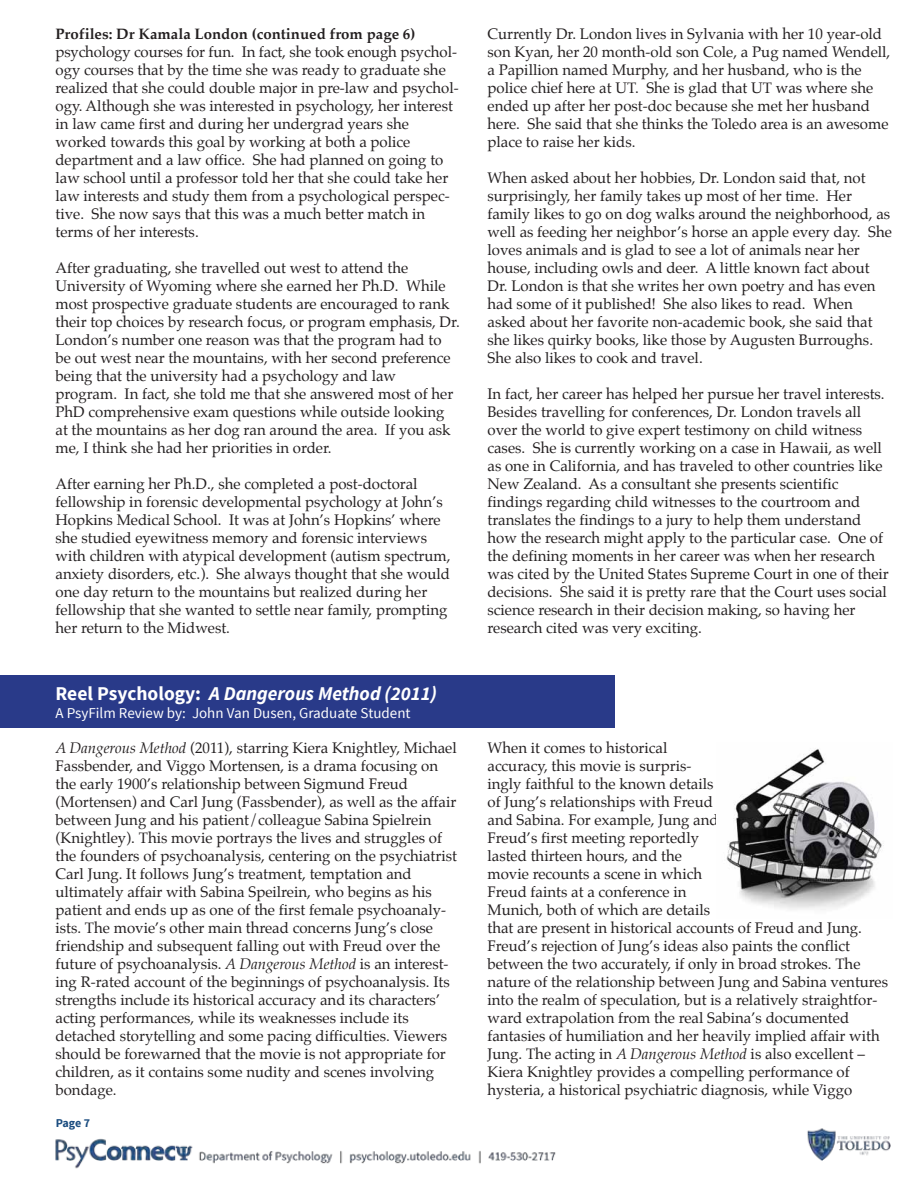
<style>
.page{position:relative;width:918px;height:1188px;background:#fff}
.page>*{position:absolute;margin:0;border:0;box-sizing:border-box;transform-origin:0 0}
.t1{font:italic 700 19.5px "Source Sans Pro";color:#fff}
.t2{font:15px/18px "Palatino";color:#231f20}
.t3{font:15px "Source Sans Pro";color:#fff}
.t4{font:700 15px "Palatino";color:#231f20}
.t5{font:700 12px "Source Sans Pro";color:#1b4d80}
.s1{font-style:normal}
.s2{font-style:italic}
</style>
<div class="page">
<img style="left:55px;top:675px;width:836px;height:494px">
<div style="left:0;top:675px;width:614px;height:53px;background:#293a89"></div>
<img style="left:717px;top:743px;width:174px;height:175px">
<p class="t4" style="left:56px;top:21px;width:361px">Profiles: Dr Kamala London (continued from page 6)</p>
<p class="t2" style="left:56px;top:43px;width:405px">psychology courses for fun. In fact, she took enough psychol&shy;ogy courses that by the time she was ready to graduate she realized that she could double major in pre-law and psychol&shy;ogy. Although she was interested in psychology, her interest in law came first and during her undergrad years she worked towards this goal by working at both a police department and a law office. She had planned on going to law school until a professor told her that she could take her law interests and study them from a psychological perspec&shy;tive. She now says that this was a much better match in terms of her interests.</p>
<p class="t2" style="left:56px;top:259px;width:406px">After graduating, she travelled out west to attend the University of Wyoming where she earned her Ph.D. While most prospective graduate students are encouraged to rank their top choices by research focus, or program emphasis, Dr.<br>London’s number one reason was that the program had to be out west near the mountains, with her second preference being that the university had a psychology and law program. In fact, she told me that she answered most of her PhD comprehensive exam questions while outside looking at the mountains as her dog ran around the area. If you ask me, I think she had her priorities in order.</p>
<p class="t2" style="left:56px;top:475px;width:396px">After earning her Ph.D., she completed a post-doctoral fellowship in forensic developmental psychology at John’s Hopkins Medical School. It was at John’s Hopkins’ where she studied eyewitness memory and forensic interviews with children with atypical development (autism spectrum, anxiety disorders, etc.). She always thought that she would one day return to the mountains but realized during her fellowship that she wanted to settle near family, prompting her return to the Midwest.</p>
<p class="t2" style="left:488px;top:25px;width:404px">Currently Dr. London lives in Sylvania with her 10 year-old son Kyan, her 20 month-old son Cole, a Pug named Wendell, a Papillion named Murphy, and her husband, who is the police chief here at UT. She is glad that UT was where she ended up after her post-doc because she met her husband here. She said that she thinks the Toledo area is an awesome place to raise her kids.</p>
<p class="t2" style="left:488px;top:169px;width:406px">When asked about her hobbies, Dr. London said that, not surprisingly, her family takes up most of her time. Her family likes to go on dog walks around the neighborhood, as well as feeding her neighbor’s horse an apple every day. She loves animals and is glad to see a lot of animals near her house, including owls and deer. A little known fact about Dr. London is that she writes her own poetry and has even had some of it published! She also likes to read. When asked about her favorite non-academic book, she said that she likes quirky books, like those by Augusten Burroughs.<br>She also likes to cook and travel.</p>
<p class="t2" style="left:488px;top:385px;width:403px">In fact, her career has helped her pursue her travel interests.<br>Besides travelling for conferences, Dr. London travels all over the world to give expert testimony on child witness cases. She is currently working on a case in Hawaii, as well as one in California, and has traveled to other countries like New Zealand. As a consultant she presents scientific findings regarding child witnesses to the courtroom and translates the findings to a jury to help them understand how the research might apply to the particular case. One of the defining moments in her career was when her research was cited by the United States Supreme Court in one of their decisions. She said it is pretty rare that the Court uses social science research in their decision making, so having her research cited was very exciting.</p>
<h1 class="t1" style="left:55px;top:681px;width:383px"><span class="s1">Reel Psychology:</span> A Dangerous Method (2011)</h1>
<p class="t3" style="left:55px;top:704px;width:357px">A PsyFilm Review by: John Van Dusen, Graduate Student</p>
<p class="t2" style="left:56px;top:739px;width:403px"><span class="s2">A Dangerous Method</span> (2011), starring Kiera Knightley, Michael Fassbender, and Viggo Mortensen, is a drama focusing on the early 1900’s relationship between Sigmund Freud (Mortensen) and Carl Jung (Fassbender), as well as the affair between Jung and his patient/colleague Sabina Spielrein (Knightley). This movie portrays the lives and struggles of the founders of psychoanalysis, centering on the psychiatrist Carl Jung. It follows Jung’s treatment, temptation and ultimately affair with Sabina Speilrein, who begins as his patient and ends up as one of the first female psychoanaly&shy;ists. The movie’s other main thread concerns Jung’s close friendship and subsequent falling out with Freud over the future of psychoanalysis. <span class="s2">A Dangerous Method</span> is an interest&shy;ing R-rated account of the beginnings of psychoanalysis. Its strengths include its historical accuracy and its characters’ acting performances, while its weaknesses include its detached storytelling and some pacing difficulties. Viewers should be forewarned that the movie is not appropriate for children, as it contains some nudity and scenes involving bondage.</p>
<p class="t2" style="left:488px;top:739px;width:402px">When it comes to historical<br>accuracy, this movie is surpris-<br>ingly faithful to the known details<br>of Jung’s relationships with Freud<br>and Sabina. For example, Jung and<br>Freud’s first meeting reportedly<br>lasted thirteen hours, and the<br>movie recounts a scene in which<br>Freud faints at a conference in<br>Munich, both of which are details<br>that are present in historical accounts of Freud and Jung.<br>Freud’s rejection of Jung’s ideas also paints the conflict between the two accurately, if only in broad strokes. The nature of the relationship between Jung and Sabina ventures into the realm of speculation, but is a relatively straightfor&shy;ward extrapolation from the real Sabina’s documented fantasies of humiliation and her heavily implied affair with Jung. The acting in <span class="s2">A Dangerous Method</span> is also excellent – Kiera Knightley provides a compelling performance of hysteria, a historical psychiatric diagnosis, while Viggo</p>
<p class="t5" style="left:56px;top:1115px;width:36px">Page 7</p>
</div>
